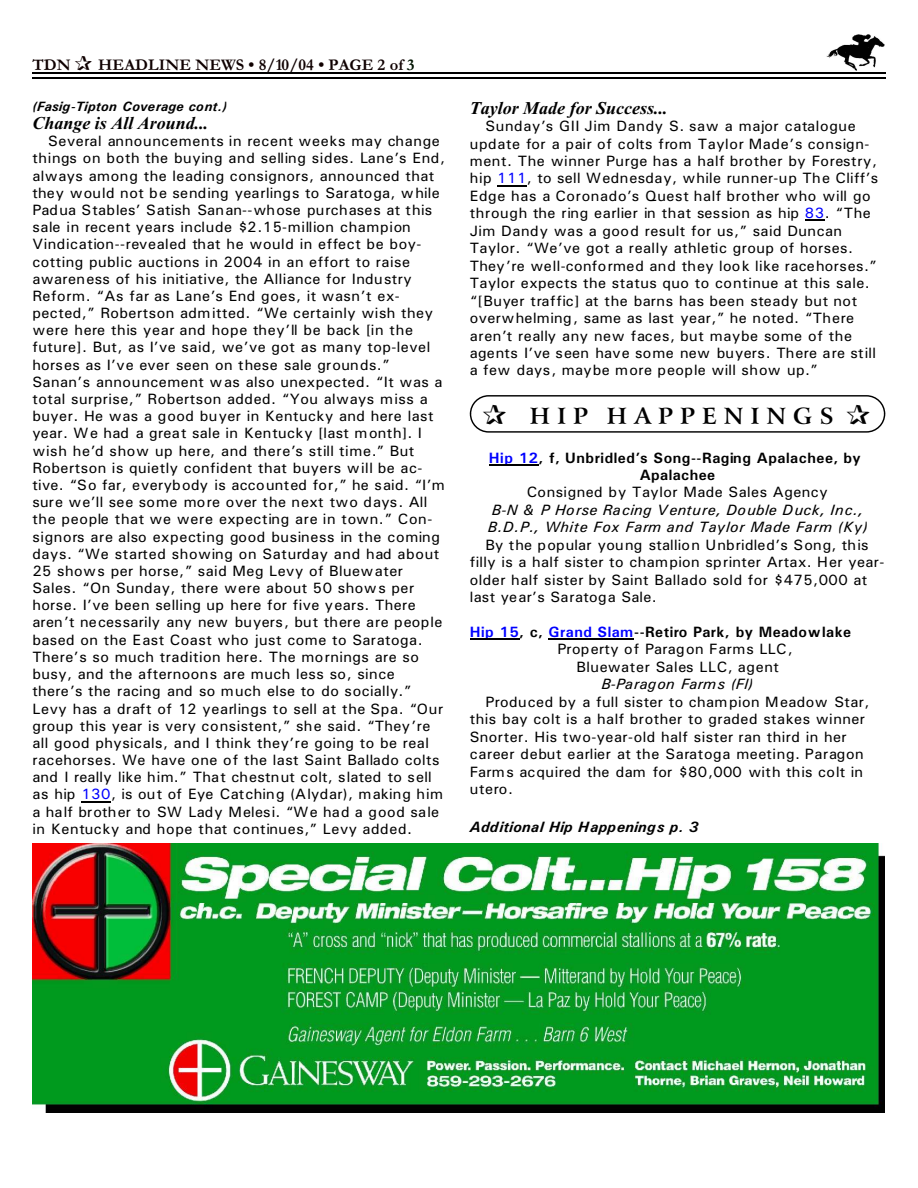
<style>
.page{position:relative;width:918px;height:1188px;background:#fff}
.page>*{position:absolute;margin:0;border:0;box-sizing:border-box;transform-origin:0 0}
.t1{font:700 22.35px "Arrus BT";letter-spacing:.315em;color:#000}
.t2{font:italic 700 18px "Times New Roman";color:#000}
.t3{font:700 16.5px "Garamond";letter-spacing:.005em;color:#0f0000}
.t4{font:15px/17.2px "Univers";letter-spacing:.03em;color:#000}
.t5{font:700 15px/17.2px "Univers";letter-spacing:.03em;color:#000;text-align:center}
.t6{font:italic 15px/17.4px "Univers";letter-spacing:.035em;color:#000}
.t7{font:italic 700 15px "Univers";letter-spacing:.02em;color:#000}
.t8{font:italic 15px "Univers";letter-spacing:.01em;color:#000}
.t9{font:italic 700 13.5px "Univers";letter-spacing:.015em;color:#000}
.s1{color:#001400}
.s2{color:#00f}
</style>
<div class="page">
<img style="left:826px;top:34px;width:59px;height:36px">
<hr style="left:32px;top:72px;width:853px;height:1px;background:#000">
<hr style="left:32px;top:77px;width:853px;height:2px;background:#000">
<img style="left:32px;top:844px;width:852px;height:268px">
<div style="left:470px;top:395px;width:415px;height:38px;border:1px solid #000;border-radius:18px"></div>
<hr style="left:81px;top:801px;width:30px;height:1px;background:#000">
<hr style="left:497px;top:185px;width:30px;height:1px;background:#000">
<svg style="left:805px;top:220px;width:20px;height:1px"></svg>
<hr style="left:489px;top:464px;width:49px;height:1px;background:#000">
<hr style="left:470px;top:638px;width:49px;height:2px;background:#000">
<hr style="left:549px;top:638px;width:85px;height:2px;background:#000">
<p class="t3" style="left:32px;top:59px;width:40px">TDN</p>
<p class="t3" style="left:98px;top:59px;width:318px">HEADLINE NEWS • 8/10/04 • PAGE 2 of <span class="s1">3</span></p>
<p class="t9" style="left:32px;top:101px;width:196px">(Fasig-Tipton Coverage cont.)</p>
<p class="t2" style="left:32px;top:117px;width:178px">Change is All Around...</p>
<p class="t4" style="left:32px;top:134px;width:414px;text-indent:16px">Several announcements in recent weeks may change things on both the buying and selling sides. Lane’s End, always among the leading consignors, announced that they would not be sending yearlings to Saratoga, while Padua Stables’ Satish Sanan--whose purchases at this sale in recent years include $2.15-million champion Vindication--revealed that he would in effect be boy&shy;cotting public auctions in 2004 in an effort to raise awareness of his initiative, the Alliance for Industry Reform. “As far as Lane’s End goes, it wasn’t ex&shy;pected,” Robertson admitted. “We certainly wish they were here this year and hope they’ll be back [in the future]. But, as I’ve said, we’ve got as many top-level horses as I’ve ever seen on these sale grounds.” Sanan’s announcement was also unexpected. “It was a total surprise,” Robertson added. “You always miss a buyer. He was a good buyer in Kentucky and here last year. We had a great sale in Kentucky [last month]. I wish he’d show up here, and there’s still time.” But Robertson is quietly confident that buyers will be ac&shy;tive. “So far, everybody is accounted for,” he said. “I’m sure we’ll see some more over the next two days. All the people that we were expecting are in town.” Con&shy;signors are also expecting good business in the coming days. “We started showing on Saturday and had about 25 shows per horse,” said Meg Levy of Bluewater Sales. “On Sunday, there were about 50 shows per horse. I’ve been selling up here for five years. There aren’t necessarily any new buyers, but there are people based on the East Coast who just come to Saratoga.<br>There’s so much tradition here. The mornings are so busy, and the afternoons are much less so, since there’s the racing and so much else to do socially.” Levy has a draft of 12 yearlings to sell at the Spa. “Our group this year is very consistent,” she said. “They’re all good physicals, and I think they’re going to be real racehorses. We have one of the last Saint Ballado colts and I really like him.” That chestnut colt, slated to sell as hip <span class="s2">130</span>, is out of Eye Catching (Alydar), making him a half brother to SW Lady Melesi. “We had a good sale in Kentucky and hope that continues,” Levy added.</p>
<p class="t2" style="left:470px;top:102px;width:199px">Taylor Made for Success...</p>
<p class="t4" style="left:470px;top:119px;width:410px;text-indent:16px">Sunday’s GII Jim Dandy S. saw a major catalogue update for a pair of colts from Taylor Made’s consign&shy;ment. The winner Purge has a half brother by Forestry, hip <span class="s2">111</span>, to sell Wednesday, while runner-up The Cliff’s Edge has a Coronado’s Quest half brother who will go through the ring earlier in that session as hip <span class="s2">83</span>. “The Jim Dandy was a good result for us,” said Duncan Taylor. “We’ve got a really athletic group of horses.<br>They’re well-conformed and they look like racehorses.” Taylor expects the status quo to continue at this sale. “[Buyer traffic] at the barns has been steady but not overwhelming, same as last year,” he noted. “There aren’t really any new faces, but maybe some of the agents I’ve seen have some new buyers. There are still a few days, maybe more people will show up.”</p>
<h1 class="t1" style="left:530px;top:407px;width:306px">HIP HAPPENINGS</h1>
<p class="t5" style="left:489px;top:450px;width:374px"><span class="s2">Hip 12</span>, f, Unbridled’s Song--Raging Apalachee, by<br>Apalachee</p>
<p class="t4" style="left:527px;top:485px;width:303px">Consigned by Taylor Made Sales Agency</p>
<p class="t6" style="left:488px;top:502px;width:382px">B-N &amp; P Horse Racing Venture, Double Duck, Inc.,<br>B.D.P., White Fox Farm and Taylor Made Farm (Ky)</p>
<p class="t4" style="left:470px;top:537px;width:416px;text-indent:16px">By the popular young stallion Unbridled’s Song, this filly is a half sister to champion sprinter Artax. Her year&shy;older half sister by Saint Ballado sold for $475,000 at last year’s Saratoga Sale.</p>
<p class="t5" style="left:470px;top:624px;width:383px"><span class="s2">Hip 15</span>, c, <span class="s2">Grand Slam</span>--Retiro Park, by Meadowlake</p>
<p class="t4" style="left:557px;top:642px;width:237px">Property of Paragon Farms LLC,</p>
<p class="t4" style="left:576px;top:659px;width:204px">Bluewater Sales LLC, agent</p>
<p class="t8" style="left:601px;top:679px;width:153px">B-Paragon Farms (Fl)</p>
<p class="t4" style="left:470px;top:694px;width:401px;text-indent:16px">Produced by a full sister to champion Meadow Star, this bay colt is a half brother to graded stakes winner Snorter. His two-year-old half sister ran third in her career debut earlier at the Saratoga meeting. Paragon Farms acquired the dam for $80,000 with this colt in utero.</p>
<p class="t7" style="left:470px;top:822px;width:230px">Additional Hip Happenings p. 3</p>
</div>
